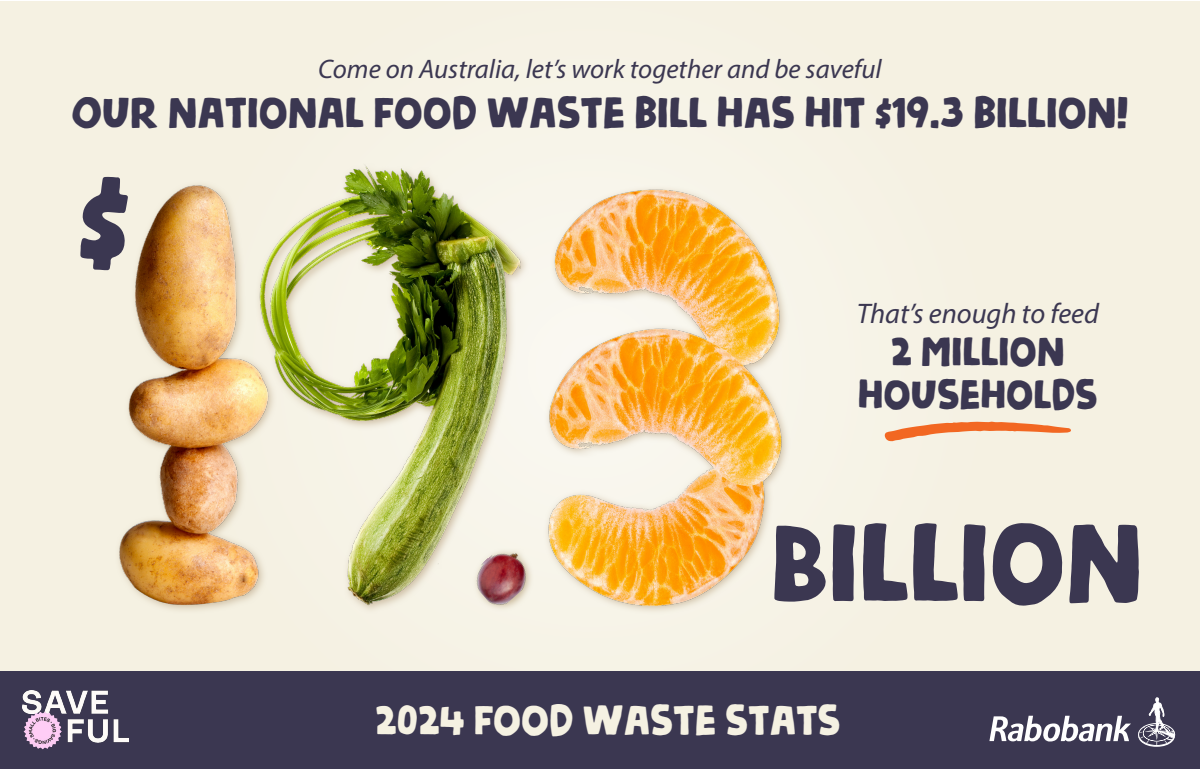
<style>
.page{position:relative;width:1200px;height:769px;background:#fff}
.page>*{position:absolute;margin:0;border:0;box-sizing:border-box;transform-origin:0 0}
.t1{font:139.88px "Nickname DEMO";color:#3b3751}
.t2{font:118.94px "Nickname DEMO";color:#3b3751}
.t3{font:45.38px "Nickname DEMO";color:#3b3751}
.t4{font:43.75px "Nickname DEMO";color:#f5f1e2}
.t5{font:42.75px/42.8px "Nickname DEMO";color:#3b3751;text-align:center}
.t6{font:italic 28.38px "Myriad Pro";color:#3b3751}
.t7{font:italic 26.88px "Myriad Pro";color:#3b3751}
</style>
<div class="page">
<div style="left:0;top:1px;width:1200px;height:688px;background:#f5f1e2"></div>
<img style="left:119px;top:184px;width:104px;height:426px">
<img style="left:223px;top:165px;width:261px;height:444px">
<img style="left:484px;top:189px;width:302px;height:418px">
<img style="left:467px;top:542px;width:70px;height:67px">
<div style="left:0;top:671px;width:1200px;height:98px;background:#3b3751"></div>
<img style="left:22px;top:690px;width:107px;height:60px">
<svg style="left:989px;top:716px;width:142px;height:25px"></svg>
<svg style="left:1138px;top:697px;width:38px;height:49px"></svg>
<svg style="left:885px;top:421px;width:186px;height:20px"></svg>
<p class="t7" style="left:318px;top:53px;width:565px">Come on Australia, let’s work together and be saveful</p>
<h3 class="t3" style="left:72px;top:83px;width:1058px">OUR NATIONAL FOOD WASTE BILL HAS HIT $19.3 BILLION!</h3>
<h1 class="t1" style="left:78px;top:132px;width:54px">$</h1>
<p class="t6" style="left:857px;top:296px;width:244px">That’s enough to feed</p>
<h3 class="t5" style="left:858px;top:331px;width:241px">2 MILLION<br>HOUSEHOLDS</h3>
<h2 class="t2" style="left:770px;top:486px;width:374px">BILLION</h2>
<h3 class="t4" style="left:375px;top:691px;width:467px">2024 FOOD WASTE STATS</h3>
</div>
